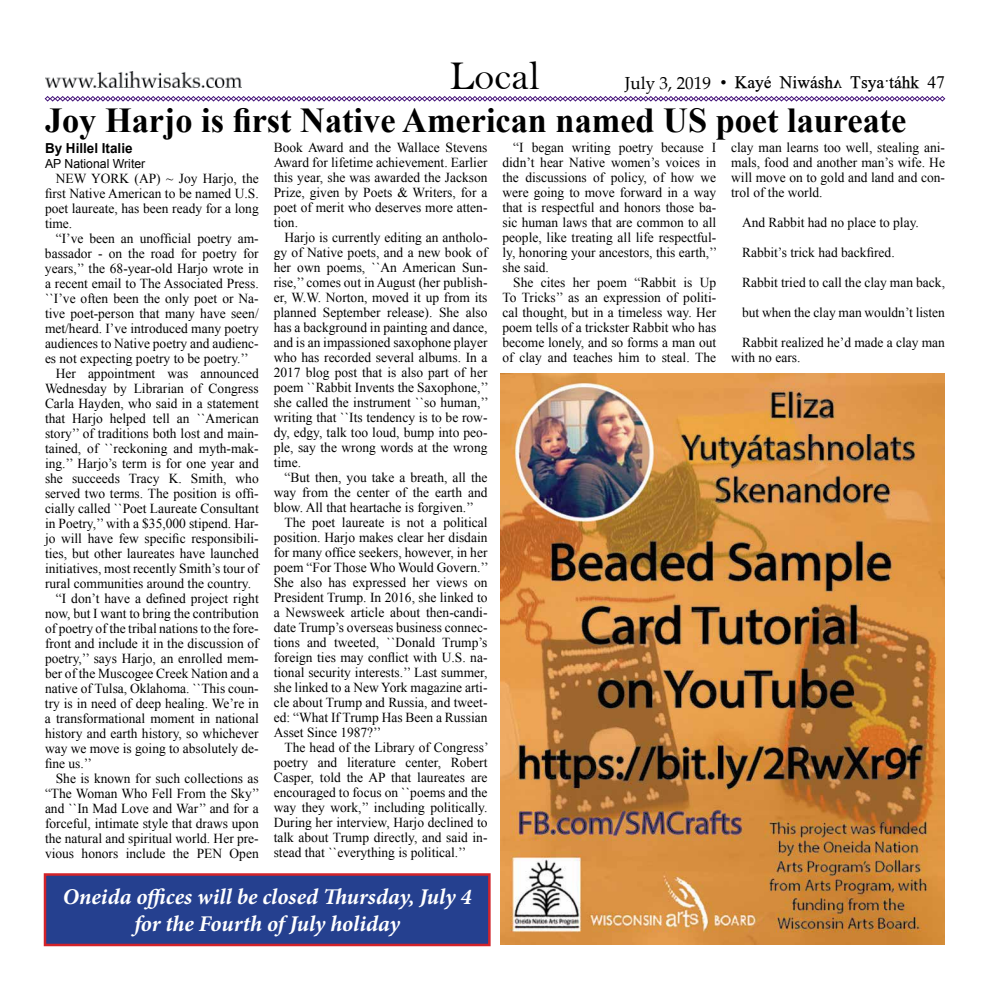
<style>
.page{position:relative;width:990px;height:990px;background:#fff}
.page>*{position:absolute;margin:0;border:0;box-sizing:border-box;transform-origin:0 0}
.t1{font:41.25px "Bell";color:#000}
.t2{font:700 35px "Times New Roman";color:#000}
.t3{font:italic 700 22.5px/27px "Minion Pro";letter-spacing:-.005em;color:#fff;text-align:center}
.t4{font:17.5px "Oneida";color:#000}
.t5{font:13.75px/15px "Times New Roman";color:#000;text-align:justify}
.t6{font:700 13.75px "Arial";color:#000}
.t7{font:12.5px "Arial";color:#000}
.s1{font-family:"Palatino"}
</style>
<div class="page">
<img style="left:45px;top:72px;width:197px;height:15px">
<svg style="left:45px;top:96px;width:900px;height:6px"></svg>
<img style="left:501px;top:374px;width:444px;height:571px">
<div style="left:45px;top:874px;width:444px;height:71px;background:#25408f"></div>
<div style="left:44px;top:873px;width:447px;height:73px;border:2px solid #d2232a"></div>
<h1 class="t1" style="left:450px;top:52px;width:92px">Local</h1>
<p class="t4" style="left:625px;top:73px;width:322px"><span class="s1">July 3, 2019</span> • Kay# Niw@sh&lt; Tsya=t@hk 47</p>
<h2 class="t2" style="left:45px;top:96px;width:863px">Joy Harjo is first Native American named US poet laureate</h2>
<p class="t6" style="left:45px;top:139px;width:89px">By Hillel Italie</p>
<p class="t7" style="left:45px;top:155px;width:102px">AP National Writer</p>
<p class="t5" style="left:45px;top:170px;width:215px;text-indent:11px">NEW YORK (AP) ~ Joy Harjo, the first Native American to be named U.S. poet laureate, has been ready for a long time.</p>
<p class="t5" style="left:56px;top:230px;width:204px">“I’ve been an unofficial poetry am-</p>
<p class="t5" style="left:45px;top:245px;width:215px">bassador - on the road for poetry for</p>
<p class="t5" style="left:45px;top:260px;width:215px">years,’’ the 68-year-old Harjo wrote in</p>
<p class="t5" style="left:45px;top:275px;width:215px">a recent email to The Associated Press.</p>
<p class="t5" style="left:45px;top:290px;width:215px">``I’ve often been the only poet or Na-</p>
<p class="t5" style="left:45px;top:305px;width:215px">tive poet-person that many have seen/</p>
<p class="t5" style="left:45px;top:320px;width:215px">met/heard. I’ve introduced many poetry</p>
<p class="t5" style="left:45px;top:335px;width:215px">audiences to Native poetry and audienc-</p>
<p class="t5" style="left:45px;top:350px;width:205px">es not expecting poetry to be poetry.’’</p>
<p class="t5" style="left:56px;top:365px;width:204px">Her appointment was announced</p>
<p class="t5" style="left:45px;top:380px;width:215px">Wednesday by Librarian of Congress</p>
<p class="t5" style="left:45px;top:395px;width:215px">Carla Hayden, who said in a statement</p>
<p class="t5" style="left:45px;top:410px;width:215px">that Harjo helped tell an ``American</p>
<p class="t5" style="left:45px;top:425px;width:215px">story’’ of traditions both lost and main-</p>
<p class="t5" style="left:45px;top:440px;width:215px">tained, of ``reckoning and myth-mak-</p>
<p class="t5" style="left:45px;top:455px;width:215px">ing.’’ Harjo’s term is for one year and</p>
<p class="t5" style="left:45px;top:470px;width:215px">she succeeds Tracy K. Smith, who</p>
<p class="t5" style="left:45px;top:485px;width:215px">served two terms. The position is offi-</p>
<p class="t5" style="left:45px;top:500px;width:215px">cially called ``Poet Laureate Consultant</p>
<p class="t5" style="left:45px;top:515px;width:215px">in Poetry,’’ with a $35,000 stipend. Har-</p>
<p class="t5" style="left:45px;top:530px;width:215px">jo will have few specific responsibili-</p>
<p class="t5" style="left:45px;top:545px;width:215px">ties, but other laureates have launched</p>
<p class="t5" style="left:45px;top:560px;width:215px">initiatives, most recently Smith’s tour of</p>
<p class="t5" style="left:45px;top:575px;width:208px">rural communities around the country.</p>
<p class="t5" style="left:56px;top:590px;width:204px">“I don’t have a defined project right</p>
<p class="t5" style="left:45px;top:605px;width:215px">now, but I want to bring the contribution</p>
<p class="t5" style="left:45px;top:620px;width:215px">of poetry of the tribal nations to the fore-</p>
<p class="t5" style="left:45px;top:635px;width:215px">front and include it in the discussion of</p>
<p class="t5" style="left:45px;top:650px;width:215px">poetry,’’ says Harjo, an enrolled mem-</p>
<p class="t5" style="left:45px;top:665px;width:215px">ber of the Muscogee Creek Nation and a</p>
<p class="t5" style="left:45px;top:680px;width:215px">native of Tulsa, Oklahoma. ``This coun-</p>
<p class="t5" style="left:45px;top:695px;width:215px">try is in need of deep healing. We’re in</p>
<p class="t5" style="left:45px;top:710px;width:215px">a transformational moment in national</p>
<p class="t5" style="left:45px;top:725px;width:215px">history and earth history, so whichever</p>
<p class="t5" style="left:45px;top:740px;width:215px">way we move is going to absolutely de-</p>
<p class="t5" style="left:45px;top:755px;width:48px">fine us.’’</p>
<p class="t5" style="left:56px;top:770px;width:204px">She is known for such collections as</p>
<p class="t5" style="left:45px;top:785px;width:216px">“The Woman Who Fell From the Sky’’</p>
<p class="t5" style="left:45px;top:800px;width:215px">and ``In Mad Love and War’’ and for a</p>
<p class="t5" style="left:45px;top:815px;width:215px">forceful, intimate style that draws upon</p>
<p class="t5" style="left:45px;top:830px;width:215px">the natural and spiritual world. Her pre-</p>
<p class="t5" style="left:45px;top:845px;width:215px">vious honors include the PEN Open</p>
<p class="t5" style="left:502px;top:140px;width:216px;text-indent:11px">“I began writing poetry because I didn’t hear Native women’s voices in the discussions of policy, of how we were going to move forward in a way that is respectful and honors those ba&shy;sic human laws that are common to all people, like treating all life respectful&shy;ly, honoring your ancestors, this earth,’’ she said.</p>
<p class="t5" style="left:502px;top:275px;width:215px;text-indent:11px">She cites her poem “Rabbit is Up To Tricks’’ as an expression of politi&shy;cal thought, but in a timeless way. Her poem tells of a trickster Rabbit who has become lonely, and so forms a man out of clay and teaches him to steal. The</p>
<p class="t5" style="left:731px;top:140px;width:215px">clay man learns too well, stealing ani&shy;mals, food and another man’s wife. He will move on to gold and land and con&shy;trol of the world.</p>
<p class="t5" style="left:742px;top:207px;width:204px;line-height:30px;text-align:left">And Rabbit had no place to play.<br>Rabbit’s trick had backfired.<br>Rabbit tried to call the clay man back, but when the clay man wouldn’t listen Rabbit realized he’d made a clay man</p>
<p class="t5" style="left:731px;top:350px;width:71px">with no ears.</p>
<p class="t5" style="left:274px;top:140px;width:215px">Book Award and the Wallace Stevens Award for lifetime achievement. Earlier this year, she was awarded the Jackson Prize, given by Poets &amp; Writers, for a poet of merit who deserves more atten&shy;tion.</p>
<p class="t5" style="left:274px;top:230px;width:216px;text-indent:11px">Harjo is currently editing an antholo&shy;gy of Native poets, and a new book of her own poems, ``An American Sun&shy;rise,’’ comes out in August (her publish&shy;er, W.W. Norton, moved it up from its planned September release). She also has a background in painting and dance, and is an impassioned saxophone player who has recorded several albums. In a 2017 blog post that is also part of her poem ``Rabbit Invents the Saxophone,’’ she called the instrument ``so human,’’ writing that ``Its tendency is to be row&shy;dy, edgy, talk too loud, bump into peo&shy;ple, say the wrong words at the wrong time.</p>
<p class="t5" style="left:285px;top:470px;width:204px">“But then, you take a breath, all the</p>
<p class="t5" style="left:274px;top:485px;width:215px">way from the center of the earth and</p>
<p class="t5" style="left:274px;top:500px;width:202px">blow. All that heartache is forgiven.’’</p>
<p class="t5" style="left:285px;top:515px;width:204px">The poet laureate is not a political</p>
<p class="t5" style="left:274px;top:530px;width:215px">position. Harjo makes clear her disdain</p>
<p class="t5" style="left:274px;top:545px;width:215px">for many office seekers, however, in her</p>
<p class="t5" style="left:274px;top:560px;width:216px">poem “For Those Who Would Govern.’’</p>
<p class="t5" style="left:274px;top:575px;width:215px">She also has expressed her views on</p>
<p class="t5" style="left:274px;top:590px;width:215px">President Trump. In 2016, she linked to</p>
<p class="t5" style="left:274px;top:605px;width:215px">a Newsweek article about then-candi-</p>
<p class="t5" style="left:274px;top:620px;width:215px">date Trump’s overseas business connec-</p>
<p class="t5" style="left:274px;top:635px;width:215px">tions and tweeted, ``Donald Trump’s</p>
<p class="t5" style="left:274px;top:650px;width:215px">foreign ties may conflict with U.S. na-</p>
<p class="t5" style="left:274px;top:665px;width:215px">tional security interests.’’ Last summer,</p>
<p class="t5" style="left:274px;top:680px;width:215px">she linked to a New York magazine arti-</p>
<p class="t5" style="left:274px;top:695px;width:215px">cle about Trump and Russia, and tweet-</p>
<p class="t5" style="left:274px;top:710px;width:215px">ed: “What If Trump Has Been a Russian</p>
<p class="t5" style="left:274px;top:725px;width:109px">Asset Since 1987?’’</p>
<p class="t5" style="left:285px;top:740px;width:205px">The head of the Library of Congress’</p>
<p class="t5" style="left:274px;top:755px;width:215px">poetry and literature center, Robert</p>
<p class="t5" style="left:274px;top:770px;width:215px">Casper, told the AP that laureates are</p>
<p class="t5" style="left:274px;top:785px;width:215px">encouraged to focus on ``poems and the</p>
<p class="t5" style="left:274px;top:800px;width:215px">way they work,’’ including politically.</p>
<p class="t5" style="left:274px;top:815px;width:215px">During her interview, Harjo declined to</p>
<p class="t5" style="left:274px;top:830px;width:215px">talk about Trump directly, and said in-</p>
<p class="t5" style="left:274px;top:845px;width:194px">stead that ``everything is political.’’</p>
<h3 class="t3" style="left:63px;top:883px;width:410px">Oneida offices will be closed Thursday, July 4 for the Fourth of July holiday</h3>
</div>
